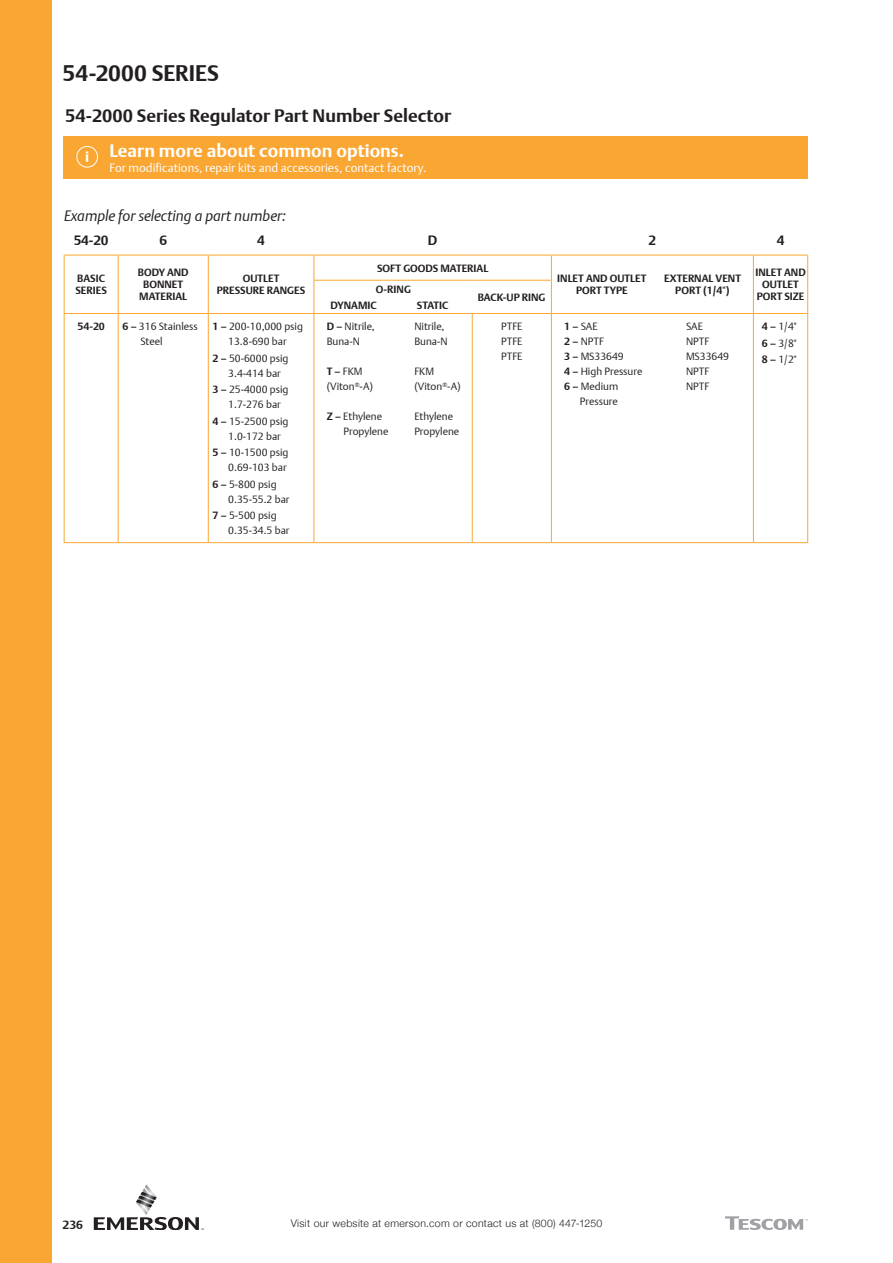
<style>
.page{position:relative;width:893px;height:1263px;background:#fff}
.page>*{position:absolute;margin:0;border:0;box-sizing:border-box;transform-origin:0 0}
.t1{font:700 22.5px "DTL Argo T";color:#231f20}
.t2{font:700 18px "DTL Argo T";color:#231f20}
.t3{font:700 18px "DTL Argo T";color:#fff}
.t4{font:italic 15px "DTL Argo T Light";letter-spacing:-.005em;color:#231f20}
.t5{font:700 15px "DTL Argo T";color:#fff}
.t6{font:700 13.5px "DTL Argo T";color:#231f20}
.t7{font:12px "DTL Argo T Light";color:#fff}
.t8{font:700 12px "DTL Argo T";color:#231f20}
.t9{font:10.5px/15px "DTL Argo T Light";color:#231f20}
.t10{font:700 10.5px/12px "DTL Argo T";color:#231f20;text-align:center}
.t11{font:300 10.5px "Helvetica Neue";letter-spacing:.03em;color:#231f20}
.s1{font-family:"DTL Argo T";font-weight:700}
</style>
<div class="page">
<div style="left:0;top:0;width:51px;height:1263px;background:#faa633"></div>
<svg style="left:94px;top:1184px;width:110px;height:46px"></svg>
<svg style="left:725px;top:1216px;width:83px;height:14px"></svg>
<hr style="left:64px;top:255px;width:54px;height:1px;background:#faa633">
<hr style="left:118px;top:255px;width:90px;height:1px;background:#faa633">
<hr style="left:208px;top:255px;width:106px;height:1px;background:#faa633">
<svg style="left:64px;top:255px;width:1px;height:58px"></svg>
<svg style="left:118px;top:255px;width:1px;height:58px"></svg>
<svg style="left:208px;top:255px;width:1px;height:58px"></svg>
<hr style="left:551px;top:255px;width:101px;height:1px;background:#faa633">
<hr style="left:652px;top:255px;width:101px;height:1px;background:#faa633">
<hr style="left:753px;top:255px;width:55px;height:1px;background:#faa633">
<svg style="left:753px;top:255px;width:1px;height:58px"></svg>
<svg style="left:807px;top:255px;width:1px;height:58px"></svg>
<hr style="left:118px;top:314px;width:1px;height:228px;background:#faa633">
<hr style="left:208px;top:314px;width:1px;height:228px;background:#faa633">
<hr style="left:314px;top:314px;width:1px;height:228px;background:#faa633">
<hr style="left:472px;top:314px;width:1px;height:228px;background:#faa633">
<hr style="left:551px;top:314px;width:1px;height:228px;background:#faa633">
<hr style="left:753px;top:314px;width:1px;height:228px;background:#faa633">
<hr style="left:64px;top:313px;width:54px;height:1px;background:#faa633">
<hr style="left:64px;top:314px;width:1px;height:228px;background:#faa633">
<hr style="left:118px;top:313px;width:90px;height:1px;background:#faa633">
<hr style="left:208px;top:313px;width:106px;height:1px;background:#faa633">
<hr style="left:314px;top:313px;width:79px;height:1px;background:#faa633">
<hr style="left:393px;top:313px;width:79px;height:1px;background:#faa633">
<hr style="left:472px;top:313px;width:79px;height:1px;background:#faa633">
<hr style="left:551px;top:313px;width:101px;height:1px;background:#faa633">
<hr style="left:652px;top:313px;width:101px;height:1px;background:#faa633">
<hr style="left:753px;top:313px;width:55px;height:1px;background:#faa633">
<hr style="left:807px;top:314px;width:1px;height:228px;background:#faa633">
<hr style="left:314px;top:255px;width:79px;height:1px;background:#faa633">
<svg style="left:314px;top:255px;width:1px;height:58px"></svg>
<hr style="left:393px;top:255px;width:79px;height:1px;background:#faa633">
<hr style="left:472px;top:255px;width:79px;height:1px;background:#faa633">
<svg style="left:551px;top:255px;width:1px;height:58px"></svg>
<hr style="left:314px;top:280px;width:79px;height:1px;background:#faa633">
<hr style="left:393px;top:280px;width:79px;height:1px;background:#faa633">
<hr style="left:472px;top:280px;width:80px;height:1px;background:#faa633">
<hr style="left:64px;top:542px;width:54px;height:1px;background:#faa633">
<hr style="left:118px;top:542px;width:90px;height:1px;background:#faa633">
<hr style="left:208px;top:542px;width:106px;height:1px;background:#faa633">
<hr style="left:314px;top:542px;width:79px;height:1px;background:#faa633">
<hr style="left:393px;top:542px;width:79px;height:1px;background:#faa633">
<hr style="left:472px;top:542px;width:79px;height:1px;background:#faa633">
<hr style="left:551px;top:542px;width:101px;height:1px;background:#faa633">
<hr style="left:652px;top:542px;width:101px;height:1px;background:#faa633">
<hr style="left:753px;top:542px;width:55px;height:1px;background:#faa633">
<div style="left:64px;top:136px;width:744px;height:42px;background:#faa633"></div>
<div style="left:77px;top:146px;width:21px;height:21px;border:1px solid #fff;border-radius:50%"></div>
<h1 class="t1" style="left:63px;top:60px;width:158px">54-2000 SERIES</h1>
<h2 class="t2" style="left:65px;top:105px;width:387px">54-2000 Series Regulator Part Number Selector</h2>
<h3 class="t5" style="left:85px;top:148px;width:6px">i</h3>
<h2 class="t3" style="left:109px;top:140px;width:296px">Learn more about common options.</h2>
<p class="t7" style="left:109px;top:161px;width:319px">For modifications, repair kits and accessories, contact factory.</p>
<h3 class="t4" style="left:64px;top:207px;width:223px">Example for selecting a part number:</h3>
<p class="t6" style="left:74px;top:232px;width:36px">54-20</p>
<p class="t6" style="left:159px;top:232px;width:9px">6</p>
<p class="t6" style="left:257px;top:232px;width:9px">4</p>
<p class="t6" style="left:428px;top:232px;width:11px">D</p>
<p class="t6" style="left:649px;top:232px;width:9px">2</p>
<p class="t6" style="left:777px;top:232px;width:9px">4</p>
<p class="t10" style="left:75px;top:273px;width:33px;text-align:left">BASIC<br>SERIES</p>
<p class="t10" style="left:138px;top:267px;width:52px">BODY AND<br>BONNET<br>MATERIAL</p>
<p class="t10" style="left:217px;top:273px;width:90px">OUTLET<br>PRESSURE RANGES</p>
<p class="t10" style="left:377px;top:262px;width:113px">SOFT GOODS MATERIAL</p>
<p class="t10" style="left:557px;top:273px;width:91px">INLET AND OUTLET<br>PORT TYPE</p>
<p class="t10" style="left:664px;top:273px;width:78px">EXTERNAL VENT<br>PORT (1/4")</p>
<p class="t10" style="left:755px;top:267px;width:52px">INLET AND<br>OUTLET<br>PORT SIZE</p>
<p class="t10" style="left:376px;top:283px;width:37px">O-RING</p>
<p class="t10" style="left:478px;top:291px;width:69px">BACK-UP RING</p>
<p class="t10" style="left:331px;top:299px;width:48px">DYNAMIC</p>
<p class="t10" style="left:417px;top:299px;width:33px">STATIC</p>
<p class="t10" style="left:77px;top:320px;width:29px">54-20</p>
<p class="t9" style="left:141px;top:319px;width:59px;text-indent:-18px"><span class="s1">6 –</span> 316 Stainless<br>Steel</p>
<p class="t9" style="left:213px;top:319px;width:92px;text-align:center"><span class="s1">1 –</span> 200-10,000 psig<br>13.8-690 bar</p>
<p class="t9" style="left:228px;top:350px;width:62px;text-indent:-16px"><span class="s1">2 –</span> 50-6000 psig<br>3.4-414 bar</p>
<p class="t9" style="left:228px;top:382px;width:62px;text-indent:-16px"><span class="s1">3 –</span> 25-4000 psig<br>1.7-276 bar</p>
<p class="t9" style="left:228px;top:413px;width:62px;text-indent:-16px"><span class="s1">4 –</span> 15-2500 psig<br>1.0-172 bar</p>
<p class="t9" style="left:213px;top:445px;width:77px;text-align:right"><span class="s1">5 –</span> 10-1500 psig<br>0.69-103 bar</p>
<p class="t9" style="left:228px;top:476px;width:63px;text-indent:-16px"><span class="s1">6 –</span> 5-800 psig<br>0.35-55.2 bar</p>
<p class="t9" style="left:228px;top:508px;width:63px;text-indent:-16px"><span class="s1">7 –</span> 5-500 psig<br>0.35-34.5 bar</p>
<p class="t9" style="left:327px;top:319px;width:50px"><span class="s1">D –</span> Nitrile,<br>Buna-N</p>
<p class="t9" style="left:327px;top:364px;width:48px"><span class="s1">T –</span> FKM (Viton<sup>®</sup>-A)</p>
<p class="t9" style="left:343px;top:409px;width:46px;text-indent:-17px"><span class="s1">Z –</span> Ethylene<br>Propylene</p>
<p class="t9" style="left:414px;top:319px;width:35px">Nitrile,<br>Buna-N</p>
<p class="t9" style="left:414px;top:364px;width:48px">FKM (Viton<sup>®</sup>-A)</p>
<p class="t9" style="left:414px;top:409px;width:46px">Ethylene<br>Propylene</p>
<p class="t9" style="left:501px;top:319px;width:23px;text-align:justify">PTFE PTFE PTFE</p>
<p class="t9" style="left:564px;top:319px;width:35px"><span class="s1">1 –</span> SAE</p>
<p class="t9" style="left:564px;top:334px;width:41px"><span class="s1">2 –</span> NPTF</p>
<p class="t9" style="left:564px;top:349px;width:61px"><span class="s1">3 –</span> MS33649</p>
<p class="t9" style="left:564px;top:364px;width:80px"><span class="s1">4 –</span> High Pressure</p>
<p class="t9" style="left:564px;top:379px;width:56px"><span class="s1">6 –</span> Medium</p>
<p class="t9" style="left:580px;top:394px;width:40px">Pressure</p>
<p class="t9" style="left:686px;top:319px;width:45px">SAE<br>NPTF<br>MS33649<br>NPTF<br>NPTF</p>
<p class="t9" style="left:762px;top:318px;width:36px;line-height:16.5px;text-align:justify"><span class="s1">4 –</span> 1/4" <span class="s1">6 –</span> 3/8" <span class="s1">8 –</span> 1/2"</p>
<p class="t8" style="left:63px;top:1217px;width:22px">236</p>
<p class="t11" style="left:291px;top:1215px;width:313px">Visit our website at emerson.com or contact us at (800) 447-1250</p>
</div>
